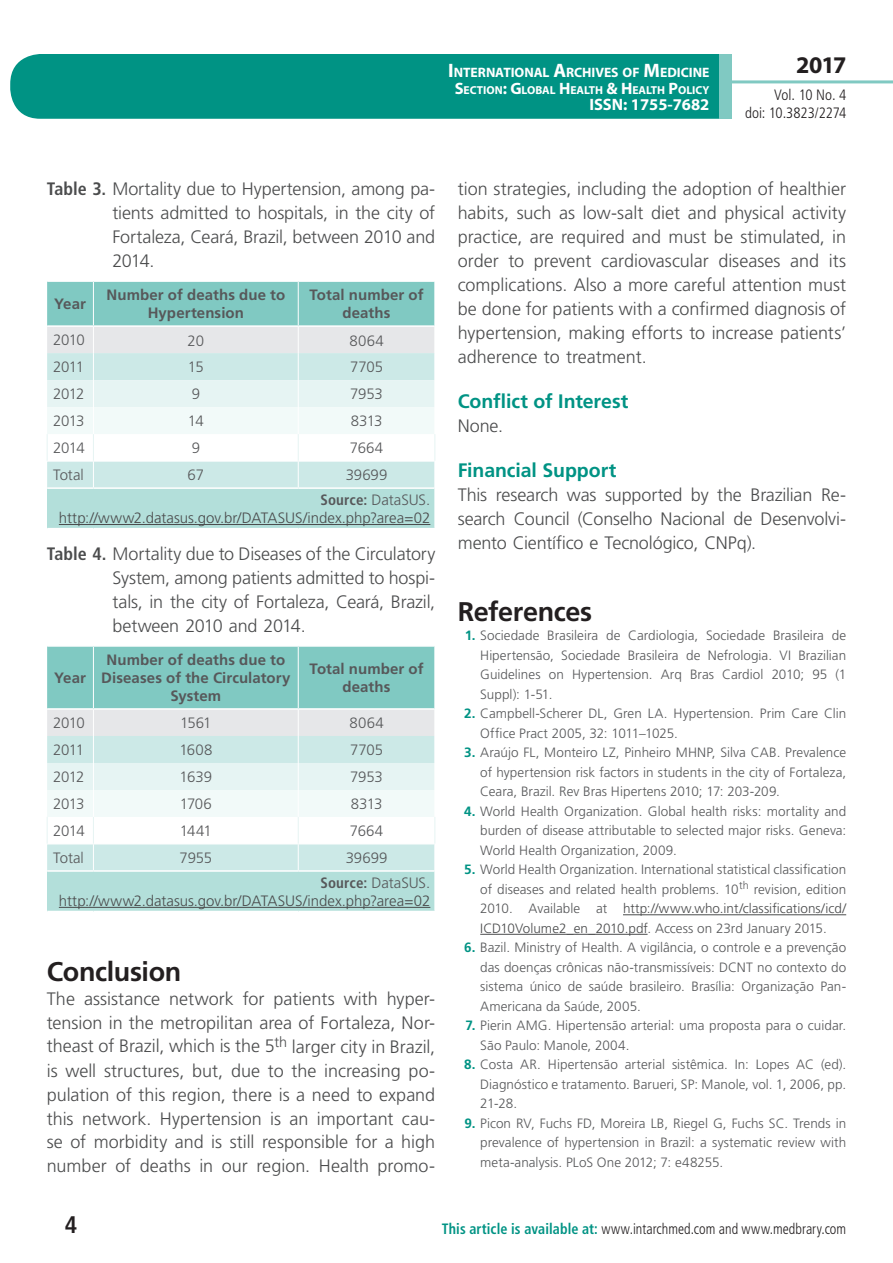
<style>
.page{position:relative;width:893px;height:1263px;background:#fff}
.page>*{position:absolute;margin:0;border:0;box-sizing:border-box;transform-origin:0 0}
.t1{font:700 27px "Frutiger LT Std";letter-spacing:-.015em;color:#231f20}
.t2{font:700 24px "Myriad Pro";color:#231f20}
.t3{font:700 condensed 24px "Frutiger LT Std";color:#231f20}
.t4{font:700 19.5px "Frutiger LT Std";letter-spacing:-.005em;color:#009384}
.t5{font:300 18px/24px "Frutiger LT Std";letter-spacing:-.005em;color:#4b4c4d;text-align:justify}
.t6{font:700 16.5px "Myriad Pro";color:#fff}
.t7{font:300 15px/24.9px "Frutiger LT Std";letter-spacing:-.015em;color:#57585a}
.t8{font:700 15px/18px "Frutiger LT Std";letter-spacing:.005em;color:#57585a;text-align:center}
.t9{font:300 15px "Frutiger LT Std";letter-spacing:-.005em;color:#4b4c4d}
.t10{font:300 condensed 15px "Frutiger LT Std";color:#231f20;scale:.94 1}
.t11{font:300 condensed 15px/18px "Frutiger LT Std";color:#231f20;text-align:right}
.t12{font:700 13.65px "Myriad Pro";letter-spacing:-.005em;color:#fff}
.t13{font:300 13.5px/19.5px "Frutiger LT Std";letter-spacing:.005em;color:#57585a;text-align:justify}
.t14{font:700 11.55px "Myriad Pro";color:#fff}
.s1{font-size:19.5px}
.s2{font-size:16.5px}
.s3{font-weight:700;font-stretch:condensed}
.s4{font-weight:700;color:#009384}
.s5{color:#4b4c4d}
</style>
<div class="page">
<div style="left:10px;top:54px;width:775px;height:65px;background:#009384;border-radius:30px"></div>
<div style="left:732px;top:0;width:161px;height:157px;background:#fff"></div>
<hr style="left:730px;top:80px;width:163px;height:3px;background:#80c9c2">
<div style="left:719px;top:54px;width:13px;height:65px;background:#80c9c2"></div>
<hr style="left:623px;top:914px;width:223px;height:1px;background:#4b4c4d">
<hr style="left:480px;top:934px;width:168px;height:1px;background:#4b4c4d">
<div style="left:47px;top:871px;width:388px;height:40px;background:#b3dfda"></div>
<hr style="left:434px;top:871px;width:1px;height:40px;background:#fff">
<hr style="left:47px;top:870px;width:46px;height:2px;background:#fff">
<hr style="left:93px;top:870px;width:205px;height:2px;background:#fff">
<hr style="left:298px;top:870px;width:136px;height:2px;background:#fff">
<svg style="left:47px;top:646px;width:388px;height:225px"></svg>
<hr style="left:47px;top:708px;width:46px;height:2px;background:#fff">
<hr style="left:93px;top:708px;width:205px;height:2px;background:#fff">
<hr style="left:298px;top:708px;width:136px;height:2px;background:#fff">
<hr style="left:59px;top:907px;width:371px;height:1px;background:#4b4c4d">
<div style="left:47px;top:488px;width:388px;height:41px;background:#b3dfda"></div>
<hr style="left:434px;top:488px;width:1px;height:40px;background:#fff">
<hr style="left:47px;top:528px;width:46px;height:1px;background:#fff">
<hr style="left:93px;top:528px;width:205px;height:1px;background:#fff">
<hr style="left:298px;top:528px;width:137px;height:1px;background:#fff">
<hr style="left:47px;top:487px;width:46px;height:2px;background:#fff">
<hr style="left:93px;top:487px;width:205px;height:2px;background:#fff">
<hr style="left:298px;top:487px;width:136px;height:2px;background:#fff">
<svg style="left:47px;top:281px;width:388px;height:207px"></svg>
<hr style="left:47px;top:325px;width:46px;height:2px;background:#fff">
<hr style="left:93px;top:325px;width:205px;height:2px;background:#fff">
<hr style="left:298px;top:325px;width:136px;height:2px;background:#fff">
<hr style="left:59px;top:524px;width:371px;height:1px;background:#4b4c4d">
<p class="t12" style="left:448px;top:64px;width:263px"><span class="s1">I</span>NTERNATIONAL <span class="s1">A</span>RCHIVES OF <span class="s1">M</span>EDICINE</p>
<p class="t14" style="left:455px;top:82px;width:256px"><span class="s2">S</span>ECTION<span class="s2">: G</span>LOBAL <span class="s2">H</span> EALTH <span class="s2">&amp; H</span> EALTH <span class="s2">P</span>OLICY</p>
<p class="t6" style="left:589px;top:94px;width:122px">ISSN: 1755-7682</p>
<h2 class="t2" style="left:796px;top:49px;width:52px">2017</h2>
<p class="t11" style="left:745px;top:86px;width:103px">Vol. 10 No. 4<br>doi: 10.3823/2274</p>
<h3 class="t5" style="left:112px;top:177px;width:324px;text-indent:-66px"><span class="s3">Table 3.</span> Mortality due to Hypertension, among pa&shy;tients admitted to hospitals, in the city of Fortaleza, Ceará, Brazil, between 2010 and 2014.</h3>
<p class="t8" style="left:54px;top:295px;width:33px">Year</p>
<p class="t8" style="left:106px;top:286px;width:180px">Number of deaths due to<br>Hypertension</p>
<p class="t8" style="left:310px;top:286px;width:116px">Total number of deaths</p>
<p class="t7" style="left:53px;top:328px;width:33px">2010</p>
<p class="t7" style="left:188px;top:328px;width:18px">20</p>
<p class="t7" style="left:349px;top:328px;width:36px">8064</p>
<p class="t7" style="left:53px;top:355px;width:32px">2011</p>
<p class="t7" style="left:188px;top:355px;width:17px">15</p>
<p class="t7" style="left:350px;top:355px;width:34px">7705</p>
<p class="t7" style="left:53px;top:382px;width:33px">2012</p>
<p class="t7" style="left:192px;top:382px;width:10px">9</p>
<p class="t7" style="left:350px;top:382px;width:34px">7953</p>
<p class="t7" style="left:53px;top:409px;width:33px">2013</p>
<p class="t7" style="left:188px;top:409px;width:17px">14</p>
<p class="t7" style="left:351px;top:409px;width:33px">8313</p>
<p class="t7" style="left:53px;top:436px;width:33px">2014</p>
<p class="t7" style="left:192px;top:436px;width:10px">9</p>
<p class="t7" style="left:350px;top:436px;width:35px">7664</p>
<p class="t7" style="left:53px;top:463px;width:32px">Total</p>
<p class="t7" style="left:188px;top:463px;width:18px">67</p>
<p class="t7" style="left:321px;top:463px;width:111px;text-indent:25px">39699<br><span class="s3">Source:</span> DataSUS.</p>
<p class="t9" style="left:59px;top:509px;width:373px">http://www2.datasus.gov.br/DATASUS/index.php?area=02</p>
<h3 class="t5" style="left:113px;top:542px;width:324px;text-indent:-66px"><span class="s3">Table 4.</span> Mortality due to Diseases of the Circulatory System, among patients admitted to hospi&shy;tals, in the city of Fortaleza, Ceará, Brazil, between 2010 and 2014.</h3>
<p class="t8" style="left:54px;top:669px;width:33px">Year</p>
<p class="t8" style="left:101px;top:651px;width:191px">Number of deaths due to<br>Diseases of the Circulatory<br>System</p>
<p class="t8" style="left:310px;top:660px;width:116px">Total number of deaths</p>
<p class="t7" style="left:53px;top:711px;width:33px">2010</p>
<p class="t7" style="left:180px;top:711px;width:33px">1561</p>
<p class="t7" style="left:349px;top:711px;width:36px">8064</p>
<p class="t7" style="left:53px;top:738px;width:32px">2011</p>
<p class="t7" style="left:179px;top:738px;width:35px">1608</p>
<p class="t7" style="left:350px;top:738px;width:34px">7705</p>
<p class="t7" style="left:53px;top:765px;width:33px">2012</p>
<p class="t7" style="left:180px;top:765px;width:34px">1639</p>
<p class="t7" style="left:350px;top:765px;width:34px">7953</p>
<p class="t7" style="left:53px;top:792px;width:33px">2013</p>
<p class="t7" style="left:180px;top:792px;width:34px">1706</p>
<p class="t7" style="left:351px;top:792px;width:33px">8313</p>
<p class="t7" style="left:53px;top:819px;width:33px">2014</p>
<p class="t7" style="left:180px;top:818px;width:34px">1441</p>
<p class="t7" style="left:350px;top:818px;width:35px">7664</p>
<p class="t7" style="left:53px;top:846px;width:32px">Total</p>
<p class="t7" style="left:180px;top:845px;width:34px">7955</p>
<p class="t7" style="left:321px;top:845px;width:111px;text-indent:25px">39699<br><span class="s3">Source:</span> DataSUS.</p>
<p class="t9" style="left:59px;top:892px;width:373px">http://www2.datasus.gov.br/DATASUS/index.php?area=02</p>
<h1 class="t1" style="left:47px;top:955px;width:136px">Conclusion</h1>
<p class="t5" style="left:47px;top:986px;width:390px">The assistance network for patients with hyper&shy;tension in the metropilitan area of Fortaleza, Nor&shy;theast of Brazil, which is the 5<sup>th</sup> larger city in Brazil, is well structures, but, due to the increasing po&shy;pulation of this region, there is a need to expand this network. Hypertension is an important cau&shy;se of morbidity and is still responsible for a high number of deaths in our region. Health promo-</p>
<p class="t5" style="left:458px;top:177px;width:390px">tion strategies, including the adoption of healthier habits, such as low-salt diet and physical activity practice, are required and must be stimulated, in order to prevent cardiovascular diseases and its complications. Also a more careful attention must be done for patients with a confirmed diagnosis of hypertension, making efforts to increase patients’ adherence to treatment.</p>
<h3 class="t4" style="left:458px;top:390px;width:172px">Conflict of Interest</h3>
<h3 class="t5" style="left:458px;top:414px;width:47px">None.</h3>
<h3 class="t4" style="left:458px;top:459px;width:160px">Financial Support</h3>
<h3 class="t5" style="left:458px;top:483px;width:390px">This research was supported by the Brazilian Re&shy;search Council (Conselho Nacional de Desenvolvi&shy;mento Científico e Tecnológico, CNPq).</h3>
<h1 class="t1" style="left:458px;top:596px;width:136px">References</h1>
<p class="t13" style="left:480px;top:626px;width:367px;text-indent:-16px"><span class="s4">1.</span> Sociedade Brasileira de Cardiologia, Sociedade Brasileira de Hipertensão, Sociedade Brasileira de Nefrologia. VI Brazilian Guidelines on Hypertension. Arq Bras Cardiol 2010; 95 (1<br>Suppl): 1-51.</p>
<p class="t13" style="left:480px;top:704px;width:367px;text-indent:-16px"><span class="s4">2.</span> Campbell-Scherer DL, Gren LA. Hypertension. Prim Care Clin<br>Office Pract 2005, 32: 1011–1025.</p>
<p class="t13" style="left:480px;top:743px;width:367px;text-indent:-16px"><span class="s4">3.</span> Araújo FL, Monteiro LZ, Pinheiro MHNP, Silva CAB. Prevalence of hypertension risk factors in students in the city of Fortaleza, Ceara, Brazil. Rev Bras Hipertens 2010; 17: 203-209.</p>
<p class="t13" style="left:480px;top:802px;width:367px;text-indent:-16px"><span class="s4">4.</span> World Health Organization. Global health risks: mortality and burden of disease attributable to selected major risks. Geneva:<br>World Health Organization, 2009.</p>
<p class="t13" style="left:480px;top:860px;width:367px;text-indent:-16px"><span class="s4">5.</span> World Health Organization. International statistical classification of diseases and related health problems. 10<sup>th</sup> revision, edition 2010. Available at <span class="s5">http://www.who.int/classifications/icd/ ICD10Volume2_en_2010.pdf</span>. Access on 23rd January 2015.</p>
<p class="t13" style="left:480px;top:938px;width:367px;text-indent:-16px"><span class="s4">6.</span> Bazil. Ministry of Health. A vigilância, o controle e a prevenção das doenças crônicas não-transmissíveis: DCNT no contexto do sistema único de saúde brasileiro. Brasília: Organização Pan-Americana da Saúde, 2005.</p>
<p class="t13" style="left:480px;top:1016px;width:367px;text-indent:-15px"><span class="s4">7.</span> Pierin AMG. Hipertensão arterial: uma proposta para o cuidar.<br>São Paulo: Manole, 2004.</p>
<p class="t13" style="left:480px;top:1055px;width:367px;text-indent:-16px"><span class="s4">8.</span> Costa AR. Hipertensão arterial sistêmica. In: Lopes AC (ed).<br>Diagnóstico e tratamento. Barueri, SP: Manole, vol. 1, 2006, pp.<br>21-28.</p>
<p class="t13" style="left:480px;top:1114px;width:367px;text-indent:-16px"><span class="s4">9.</span> Picon RV, Fuchs FD, Moreira LB, Riegel G, Fuchs SC. Trends in prevalence of hypertension in Brazil: a systematic review with meta-analysis. PLoS One 2012; 7: e48255.</p>
<h2 class="t3" style="left:65px;top:1210px;width:14px">4</h2>
<p class="t10" style="left:442px;top:1220px;width:432px"><span class="s4">This article is available at:</span> www.intarchmed.com and www.medbrary.com</p>
</div>
